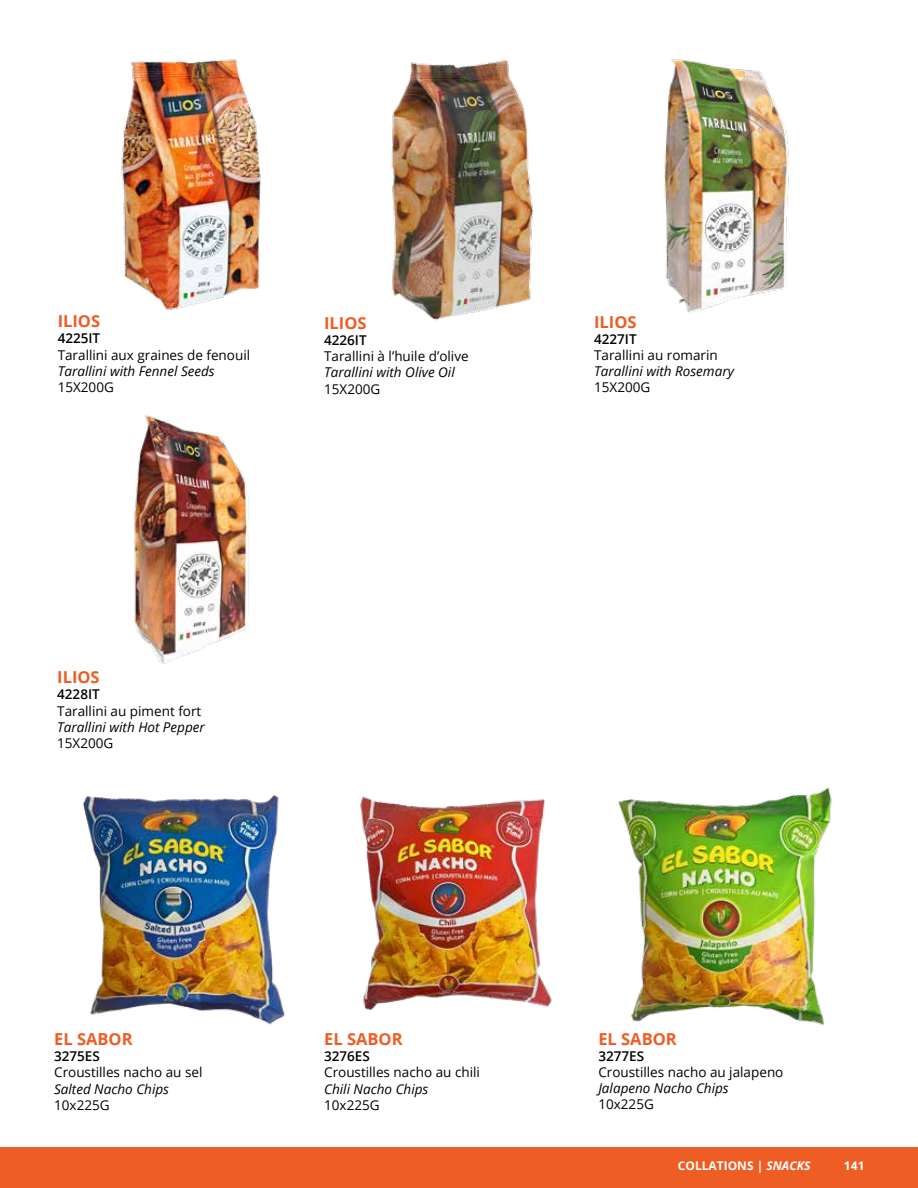
<style>
.page{position:relative;width:918px;height:1188px;background:#fff}
.page>*{position:absolute;margin:0;border:0;box-sizing:border-box;transform-origin:0 0}
.t1{font:700 16.5px "Open Sans";color:#ed5d25}
.t2{font:13.5px "Open Sans";color:#000}
.t3{font:italic 13.5px "Open Sans";color:#000}
.t4{font:600 13.5px "Open Sans";color:#000}
.t5{font:700 12px "Open Sans";color:#fff}
.s1{font-style:italic}
</style>
<div class="page">
<div style="left:0;top:1148px;width:918px;height:40px;background:#ee5d23"></div>
<img style="left:391px;top:60px;width:143px;height:261px">
<img style="left:121px;top:59px;width:140px;height:251px">
<img style="left:664px;top:59px;width:125px;height:254px">
<img style="left:134px;top:415px;width:115px;height:249px">
<img style="left:82px;top:794px;width:203px;height:231px">
<img style="left:360px;top:796px;width:192px;height:215px">
<img style="left:618px;top:787px;width:214px;height:238px">
<p class="t1" style="left:58px;top:310px;width:44px">ILIOS</p>
<p class="t4" style="left:58px;top:329px;width:44px">4225IT</p>
<p class="t2" style="left:58px;top:345px;width:194px">Tarallini aux graines de fenouil</p>
<p class="t3" style="left:58px;top:362px;width:158px">Tarallini with Fennel Seeds</p>
<p class="t2" style="left:58px;top:378px;width:58px">15X200G</p>
<p class="t1" style="left:324px;top:311px;width:44px">ILIOS</p>
<p class="t4" style="left:324px;top:331px;width:44px">4226IT</p>
<p class="t2" style="left:324px;top:347px;width:146px">Tarallini à l’huile d’olive</p>
<p class="t3" style="left:324px;top:363px;width:132px">Tarallini with Olive Oil</p>
<p class="t2" style="left:324px;top:379px;width:58px">15X200G</p>
<p class="t1" style="left:57px;top:665px;width:44px">ILIOS</p>
<p class="t4" style="left:57px;top:685px;width:44px">4228IT</p>
<p class="t2" style="left:57px;top:701px;width:146px">Tarallini au piment fort</p>
<p class="t3" style="left:57px;top:718px;width:149px">Tarallini with Hot Pepper</p>
<p class="t2" style="left:57px;top:734px;width:58px">15X200G</p>
<p class="t1" style="left:54px;top:1027px;width:80px">EL SABOR</p>
<p class="t4" style="left:54px;top:1047px;width:47px">3275ES</p>
<p class="t2" style="left:54px;top:1063px;width:150px">Croustilles nacho au sel</p>
<p class="t3" style="left:54px;top:1079px;width:116px">Salted Nacho Chips</p>
<p class="t2" style="left:54px;top:1096px;width:57px">10x225G</p>
<p class="t1" style="left:324px;top:1027px;width:80px">EL SABOR</p>
<p class="t4" style="left:324px;top:1047px;width:47px">3276ES</p>
<p class="t2" style="left:324px;top:1063px;width:157px">Croustilles nacho au chili</p>
<p class="t3" style="left:324px;top:1079px;width:106px">Chili Nacho Chips</p>
<p class="t2" style="left:324px;top:1096px;width:57px">10x225G</p>
<p class="t1" style="left:594px;top:310px;width:44px">ILIOS</p>
<p class="t4" style="left:594px;top:330px;width:44px">4227IT</p>
<p class="t2" style="left:594px;top:346px;width:125px">Tarallini au romarin</p>
<p class="t3" style="left:594px;top:362px;width:141px">Tarallini with Rosemary</p>
<p class="t2" style="left:594px;top:378px;width:58px">15X200G</p>
<p class="t1" style="left:598px;top:1027px;width:80px">EL SABOR</p>
<p class="t4" style="left:598px;top:1047px;width:47px">3277ES</p>
<p class="t2" style="left:598px;top:1063px;width:187px">Croustilles nacho au jalapeno</p>
<p class="t3" style="left:598px;top:1079px;width:132px">Jalapeno Nacho Chips</p>
<p class="t2" style="left:598px;top:1095px;width:57px">10x225G</p>
<p class="t5" style="left:678px;top:1157px;width:134px">COLLATIONS | <span class="s1">SNACKS</span></p>
<p class="t5" style="left:743px;top:1157px;width:69px">TEXT | <span class="s1">TEXT</span></p>
<p class="t5" style="left:843px;top:1157px;width:22px">141</p>
</div>
